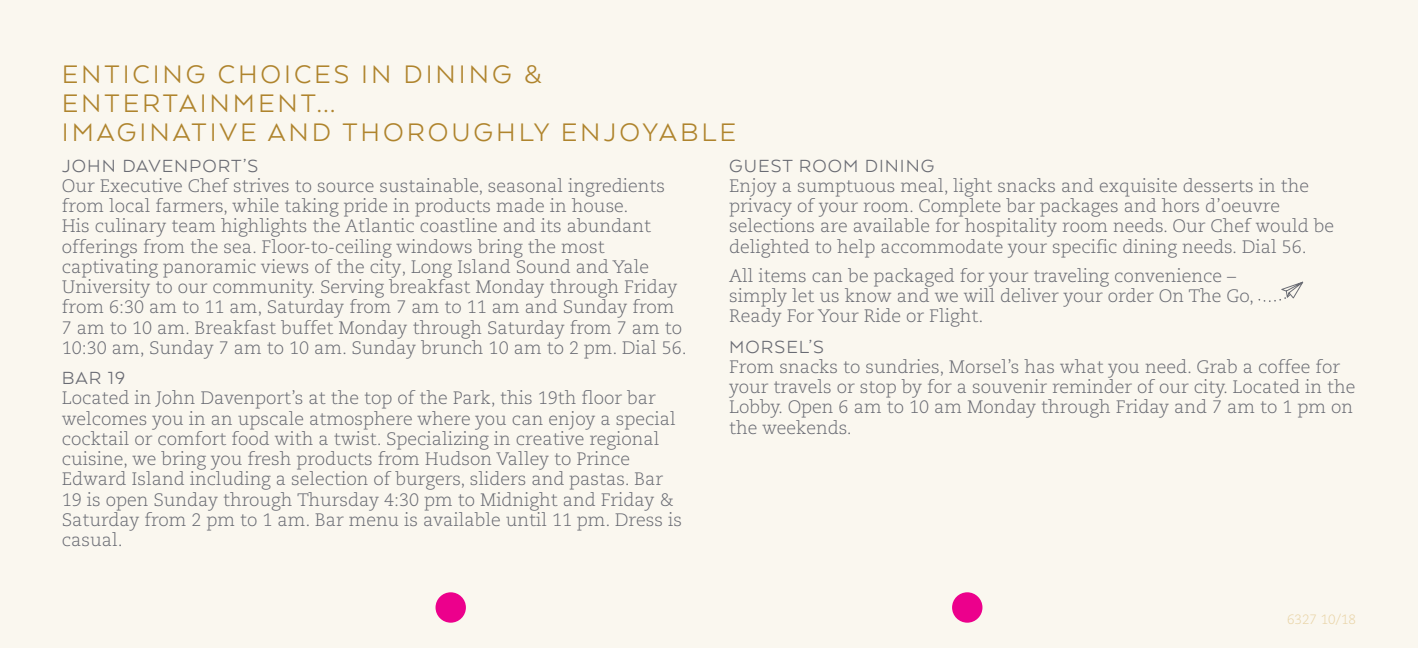
<style>
.page{position:relative;width:1418px;height:648px;background:#faf7ef}
.page>*{position:absolute;margin:0;border:0;box-sizing:border-box;transform-origin:0 0}
.t1{font:29.25px/29.2px "Arquitecta";letter-spacing:.1em;color:#af842d}
.t2{font:20.25px "Arquitecta";letter-spacing:.05em;color:#696b73}
.t3{font:300 18px/20.2px "Caecilia LT Pro 45";color:#696b73}
.t4{font:300 13.5px "Caecilia LT Pro 45";color:#e8d3a5}
</style>
<div class="page">
<svg style="left:1258px;top:281px;width:46px;height:21px"></svg>
<div style="left:952px;top:592px;width:30px;height:31px;background:#ec008c;border-radius:50%"></div>
<div style="left:435px;top:592px;width:31px;height:31px;background:#ec008c;border-radius:50%"></div>
<h1 class="t1" style="left:62px;top:58px;width:675px">ENTICING CHOICES IN DINING &amp;<br>ENTERTAINMENT...<br>IMAGINATIVE AND THOROUGHLY ENJOYABLE</h1>
<p class="t2" style="left:62px;top:153px;width:198px">JOHN DAVENPORT’S</p>
<p class="t3" style="left:62px;top:175px;width:626px">Our Executive Chef strives to source sustainable, seasonal ingredients from local farmers, while taking pride in products made in house.<br>His culinary team highlights the Atlantic coastline and its abundant offerings from the sea. Floor-to-ceiling windows bring the most captivating panoramic views of the city, Long Island Sound and Yale University to our community. Serving breakfast Monday through Friday from 6:30 am to 11 am, Saturday from 7 am to 11 am and Sunday from 7 am to 10 am. Breakfast buffet Monday through Saturday from 7 am to 10:30 am, Sunday 7 am to 10 am. Sunday brunch 10 am to 2 pm. Dial 56.</p>
<p class="t2" style="left:62px;top:365px;width:65px">BAR 19</p>
<p class="t3" style="left:62px;top:388px;width:621px">Located in John Davenport’s at the top of the Park, this 19th floor bar welcomes you in an upscale atmosphere where you can enjoy a special cocktail or comfort food with a twist. Specializing in creative regional cuisine, we bring you fresh products from Hudson Valley to Prince Edward Island including a selection of burgers, sliders and pastas. Bar 19 is open Sunday through Thursday 4:30 pm to Midnight and Friday &amp; Saturday from 2 pm to 1 am. Bar menu is available until 11 pm. Dress is casual.</p>
<p class="t2" style="left:729px;top:153px;width:207px">GUEST ROOM DINING</p>
<p class="t3" style="left:729px;top:175px;width:606px">Enjoy a sumptuous meal, light snacks and exquisite desserts in the privacy of your room. Complete bar packages and hors d’oeuvre selections are available for hospitality room needs. Our Chef would be delighted to help accommodate your specific dining needs. Dial 56.</p>
<p class="t3" style="left:729px;top:265px;width:526px">All items can be packaged for your traveling convenience – simply let us know and we will deliver your order On The Go,<br>Ready For Your Ride or Flight.</p>
<p class="t2" style="left:729px;top:334px;width:96px">MORSEL’S</p>
<p class="t3" style="left:729px;top:356px;width:628px">From snacks to sundries, Morsel’s has what you need. Grab a coffee for your travels or stop by for a souvenir reminder of our city. Located in the Lobby. Open 6 am to 10 am Monday through Friday and 7 am to 1 pm on the weekends.</p>
<p class="t4" style="left:1287px;top:610px;width:71px">6327 10/18</p>
</div>
